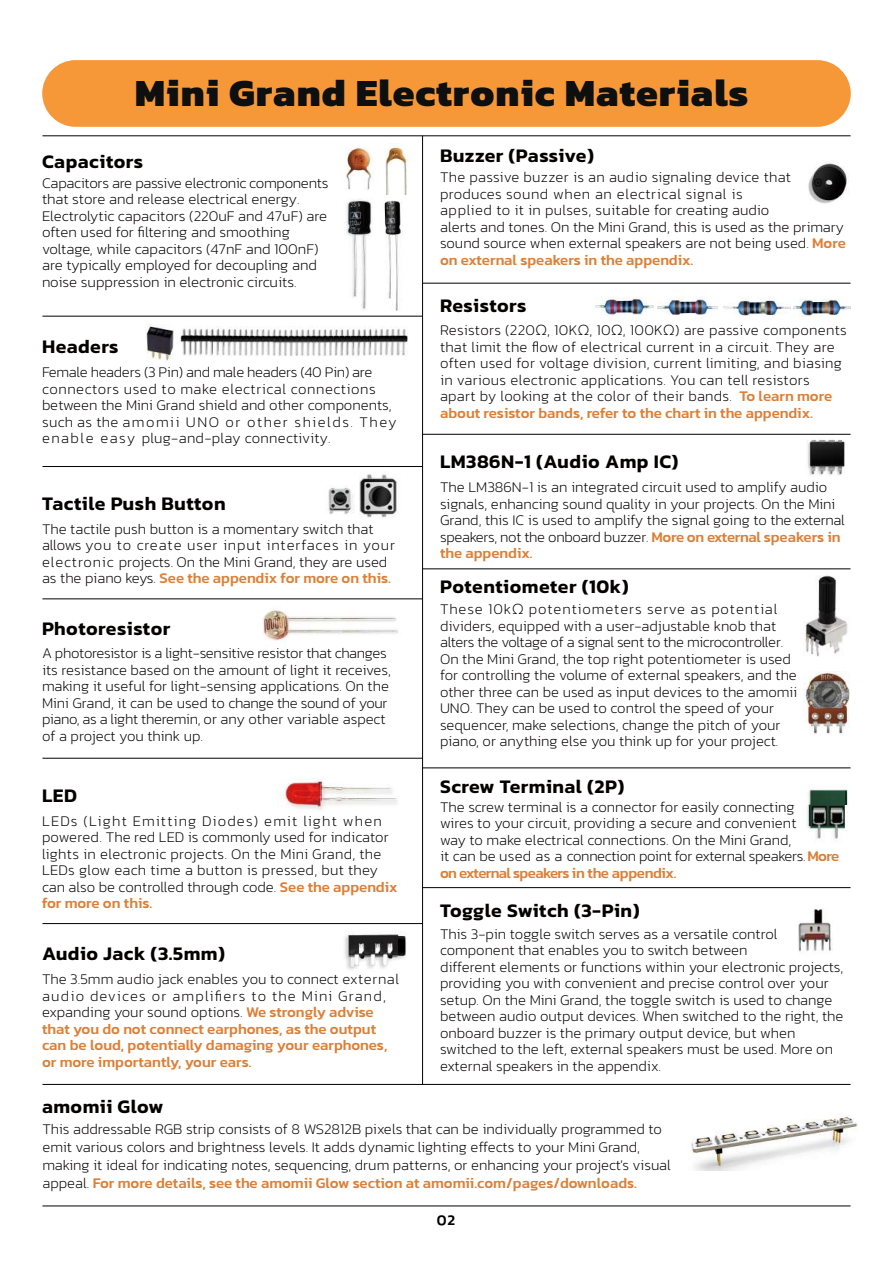
<style>
.page{position:relative;width:893px;height:1263px;background:#fff}
.page>*{position:absolute;margin:0;border:0;box-sizing:border-box;transform-origin:0 0}
.t1{font:800 39px "Kanit";letter-spacing:.025em;color:#0e0f0f}
.t2{font:600 19.5px "Kanit";letter-spacing:.025em;color:#040000}
.t3{font:200 15px/16.5px "Kanit";color:#040000}
.t4{font:200 15px/16.5px "Kanit";letter-spacing:.02em;color:#040000}
.t5{font:500 15px/16.5px "Kanit";color:#db8038}
.t6{font:500 15px "Kanit";color:#000}
.s1{font-weight:500;color:#db8038}
.s2{font-weight:200;color:#040000}
</style>
<div class="page">
<img style="left:179px;top:326px;width:229px;height:30px">
<img style="left:328px;top:487px;width:26px;height:28px">
<img style="left:263px;top:610px;width:135px;height:31px">
<img style="left:278px;top:778px;width:121px;height:32px">
<img style="left:344px;top:932px;width:62px;height:38px">
<img style="left:808px;top:162px;width:39px;height:42px">
<img style="left:657px;top:291px;width:61px;height:24px">
<img style="left:595px;top:297px;width:58px;height:23px">
<img style="left:723px;top:299px;width:67px;height:17px">
<img style="left:794px;top:299px;width:55px;height:24px">
<img style="left:803px;top:575px;width:45px;height:81px">
<img style="left:798px;top:909px;width:35px;height:43px">
<img style="left:807px;top:439px;width:38px;height:37px">
<img style="left:806px;top:789px;width:42px;height:50px">
<img style="left:691px;top:1116px;width:167px;height:55px">
<img style="left:340px;top:147px;width:33px;height:43px">
<img style="left:379px;top:143px;width:29px;height:52px">
<img style="left:384px;top:200px;width:19px;height:111px">
<img style="left:346px;top:199px;width:26px;height:111px">
<img style="left:145px;top:324px;width:28px;height:37px">
<img style="left:359px;top:474px;width:38px;height:44px">
<div style="left:42px;top:60px;width:809px;height:67px;background:#f69738;border-radius:33px"></div>
<img style="left:803px;top:671px;width:46px;height:63px">
<hr style="left:42px;top:316px;width:381px;height:1px;background:#040000">
<hr style="left:422px;top:283px;width:428px;height:1px;background:#040000">
<hr style="left:422px;top:434px;width:428px;height:1px;background:#040000">
<hr style="left:422px;top:568px;width:428px;height:1px;background:#040000">
<hr style="left:422px;top:767px;width:428px;height:1px;background:#040000">
<hr style="left:422px;top:887px;width:428px;height:1px;background:#040000">
<hr style="left:42px;top:135px;width:808px;height:1px;background:#040000">
<hr style="left:42px;top:466px;width:381px;height:1px;background:#040000">
<hr style="left:42px;top:598px;width:381px;height:1px;background:#040000">
<hr style="left:42px;top:758px;width:381px;height:1px;background:#040000">
<hr style="left:42px;top:923px;width:381px;height:1px;background:#040000">
<hr style="left:42px;top:1084px;width:808px;height:1px;background:#040000">
<hr style="left:42px;top:1205px;width:808px;height:1px;background:#040000">
<hr style="left:422px;top:136px;width:1px;height:948px;background:#040000">
<h1 class="t1" style="left:135px;top:62px;width:615px">Mini Grand Electronic Materials</h1>
<h2 class="t2" style="left:42px;top:146px;width:103px">Capacitors</h2>
<p class="t3" style="left:42px;top:174px;width:288px">Capacitors are passive electronic components that store and release electrical energy.<br>Electrolytic capacitors (220uF and 47uF) are often used for filtering and smoothing voltage, while capacitors (47nF and 100nF) are typically employed for decoupling and noise suppression in electronic circuits.</p>
<h2 class="t2" style="left:42px;top:331px;width:78px">Headers</h2>
<p class="t4" style="left:42px;top:364px;width:356px">Female headers (3 Pin) and male headers (40 Pin) are connectors used to make electrical connections between the Mini Grand shield and other components, such as the amomii UNO or other shields. They enable easy plug-and-play connectivity.</p>
<h2 class="t2" style="left:42px;top:488px;width:185px">Tactile Push Button</h2>
<p class="t3" style="left:42px;top:521px;width:355px">The tactile push button is a momentary switch that allows you to create user input interfaces in your electronic projects. On the Mini Grand, they are used as the piano keys. <span class="s1">See the appendix for more on this.</span></p>
<h2 class="t2" style="left:42px;top:614px;width:130px">Photoresistor</h2>
<p class="t3" style="left:42px;top:645px;width:350px">A photoresistor is a light-sensitive resistor that changes its resistance based on the amount of light it receives, making it useful for light-sensing applications. On the Mini Grand, it can be used to change the sound of your piano, as a light theremin, or any other variable aspect of a project you think up.</p>
<h2 class="t2" style="left:42px;top:780px;width:36px">LED</h2>
<p class="t3" style="left:42px;top:813px;width:357px">LEDs (Light Emitting Diodes) emit light when powered. The red LED is commonly used for indicator lights in electronic projects. On the Mini Grand, the LEDs glow each time a button is pressed, but they can also be controlled through code. <span class="s1">See the appendix for more on this.</span></p>
<h2 class="t2" style="left:42px;top:939px;width:185px">Audio Jack (3.5mm)</h2>
<p class="t5" style="left:42px;top:971px;width:359px"><span class="s2">The 3.5mm audio jack enables you to connect external audio devices or amplifiers to the Mini Grand, expanding your sound options.</span> We strongly advise that you do not connect earphones, as the output can be loud, potentially damaging your earphones, or more importantly, your ears.</p>
<h2 class="t2" style="left:42px;top:1092px;width:123px">amomii Glow</h2>
<h2 class="t2" style="left:440px;top:140px;width:155px">Buzzer (Passive)</h2>
<p class="t3" style="left:440px;top:169px;width:407px">The passive buzzer is an audio signaling device that produces sound when an electrical signal is<br>applied to it in pulses, suitable for creating audio<br>alerts and tones. On the Mini Grand, this is used as the primary sound source when external speakers are not being used. <span class="s1">More on external speakers in the appendix.</span></p>
<h2 class="t2" style="left:440px;top:291px;width:88px">Resistors</h2>
<p class="t4" style="left:440px;top:322px;width:408px">Resistors (220Ω, 10KΩ, 10Ω, 100KΩ) are passive components that limit the flow of electrical current in a circuit. They are often used for voltage division, current limiting, and biasing in various electronic applications. You can tell resistors apart by looking at the color of their bands. <span class="s1">To learn more about resistor bands, refer to the chart in the appendix.</span></p>
<h2 class="t2" style="left:440px;top:446px;width:240px">LM386N-1 (Audio Amp IC)</h2>
<p class="t3" style="left:440px;top:479px;width:406px">The LM386N-1 is an integrated circuit used to amplify audio signals, enhancing sound quality in your projects. On the Mini Grand, this IC is used to amplify the signal going to the external speakers, not the onboard buzzer. <span class="s1">More on external speakers in the appendix.</span></p>
<h2 class="t2" style="left:440px;top:572px;width:190px">Potentiometer (10k)</h2>
<p class="t3" style="left:440px;top:601px;width:359px">These 10kΩ potentiometers serve as potential dividers, equipped with a user-adjustable knob that alters the voltage of a signal sent to the microcontroller.<br>On the Mini Grand, the top right potentiometer is used for controlling the volume of external speakers, and the other three can be used as input devices to the amomii UNO. They can be used to control the speed of your sequencer, make selections, change the pitch of your piano, or anything else you think up for your project.</p>
<h2 class="t2" style="left:440px;top:771px;width:186px">Screw Terminal (2P)</h2>
<p class="t3" style="left:440px;top:798px;width:401px">The screw terminal is a connector for easily connecting<br>wires to your circuit, providing a secure and convenient<br>way to make electrical connections. On the Mini Grand,<br>it can be used as a connection point for external speakers. <span class="s1">More on external speakers in the appendix.</span></p>
<h2 class="t2" style="left:440px;top:895px;width:201px">Toggle Switch (3-Pin)</h2>
<p class="t3" style="left:440px;top:925px;width:405px">This 3-pin toggle switch serves as a versatile control component that enables you to switch between<br>different elements or functions within your electronic projects, providing you with convenient and precise control over your setup. On the Mini Grand, the toggle switch is used to change between audio output devices. When switched to the right, the onboard buzzer is the primary output device, but when switched to the left, external speakers must be used. More on external speakers in the appendix.</p>
<p class="t3" style="left:42px;top:1120px;width:630px;line-height:18px">This addressable RGB strip consists of 8 WS2812B pixels that can be individually programmed to emit various colors and brightness levels. It adds dynamic lighting effects to your Mini Grand, making it ideal for indicating notes, sequencing, drum patterns, or enhancing your project's visual appeal. <span class="s1">For more details, see the amomii Glow section at amomii.com/pages/downloads.</span></p>
<p class="t6" style="left:437px;top:1208px;width:20px">02</p>
</div>
